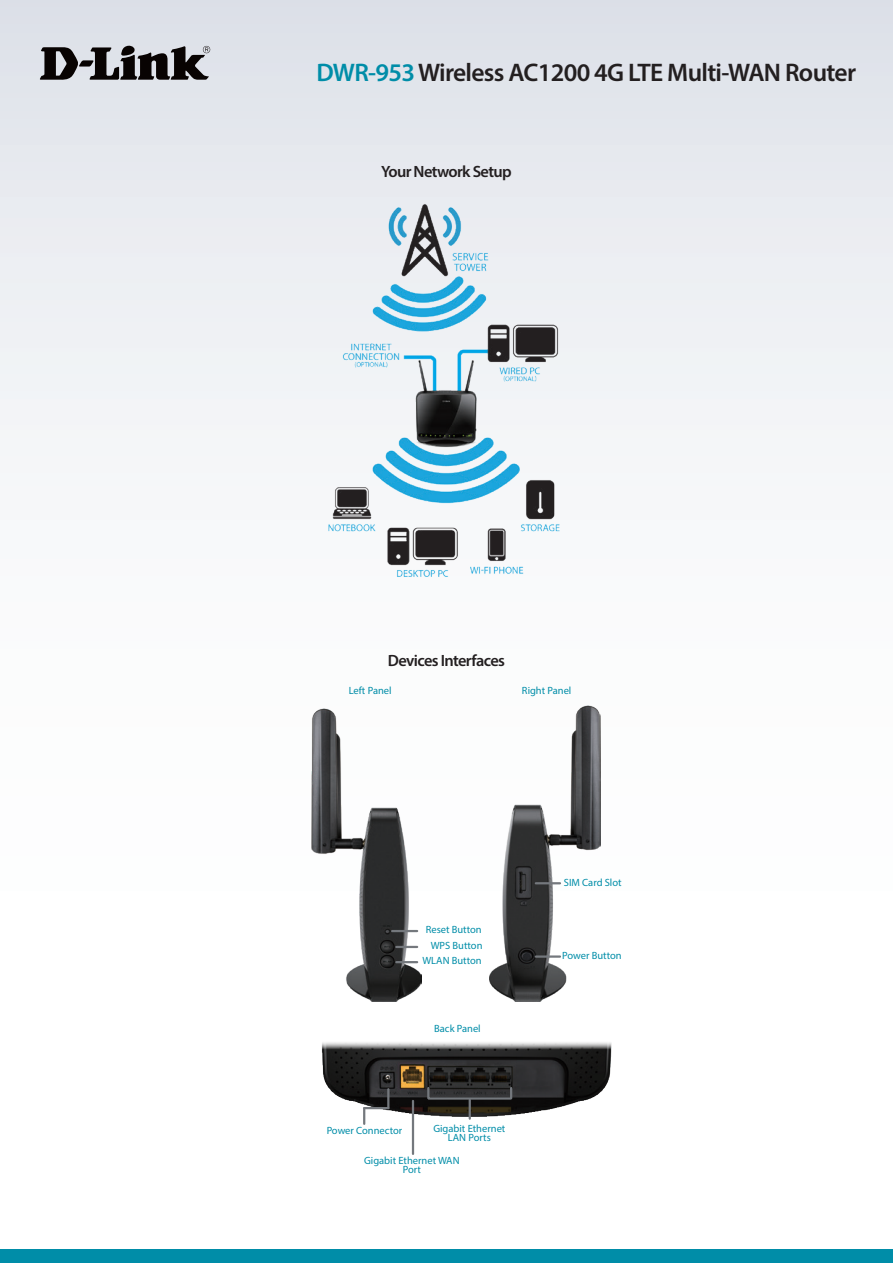
<style>
.page{position:relative;width:893px;height:1263px;background:#fff}
.page>*{position:absolute;margin:0;border:0;box-sizing:border-box;transform-origin:0 0}
.t1{font:600 25.5px "Myriad Pro";letter-spacing:-.025em;color:#231f20}
.Image_Title{font:600 16.35px "Myriad Pro";letter-spacing:-.04em;color:#231f20}
.Image_Label_Title{font:10.5px/9px "Myriad Pro";color:#008da8;text-align:center}
.s1{color:#008da8}
</style>
<div class="page">
<div style="left:0;top:0;width:893px;height:1084px;background:linear-gradient(to bottom,#e3e6ec,#fff)"></div>
<div style="left:0;top:1249px;width:893px;height:14px;background:#008da8"></div>
<svg style="left:40px;top:46px;width:170px;height:34px"></svg>
<img style="left:314px;top:177px;width:268px;height:439px">
<img style="left:311px;top:708px;width:111px;height:294px">
<hr style="left:392px;top:930px;width:25px;height:2px;background:#74787d">
<hr style="left:396px;top:946px;width:21px;height:2px;background:#74787d">
<hr style="left:396px;top:961px;width:21px;height:2px;background:#74787d">
<img style="left:490px;top:706px;width:110px;height:296px">
<hr style="left:536px;top:955px;width:24px;height:3px;background:#74787d">
<hr style="left:536px;top:882px;width:24px;height:2px;background:#74787d">
<img style="left:321px;top:1041px;width:291px;height:75px">
<svg style="left:363px;top:1108px;width:2px;height:16px"></svg>
<div style="left:427px;top:1087px;width:85px;height:13px;border:2px solid #74787d"></div>
<hr style="left:364px;top:1107px;width:24px;height:2px;background:#74787d">
<svg style="left:387px;top:1089px;width:2px;height:19px"></svg>
<svg style="left:469px;top:1100px;width:2px;height:19px"></svg>
<hr style="left:412px;top:1101px;width:2px;height:53px;background:#74787d">
<h1 class="t1" style="left:316px;top:56px;width:541px"><span class="s1">DWR-953</span> Wireless AC1200 4G LTE Multi-WAN Router</h1>
<p class="Image_Title" style="left:381px;top:161px;width:132px">Your Network Setup</p>
<p class="Image_Title" style="left:388px;top:650px;width:119px">Devices Interfaces</p>
<p class="Image_Label_Title" style="left:349px;top:685px;width:44px">Left Panel</p>
<p class="Image_Label_Title" style="left:522px;top:685px;width:51px">Right Panel</p>
<p class="Image_Label_Title" style="left:426px;top:925px;width:58px">Reset Button</p>
<p class="Image_Label_Title" style="left:422px;top:956px;width:61px">WLAN Button</p>
<p class="Image_Label_Title" style="left:431px;top:941px;width:53px">WPS Button</p>
<p class="Image_Label_Title" style="left:434px;top:1023px;width:48px">Back Panel</p>
<p class="Image_Label_Title" style="left:433px;top:1124px;width:74px">Gigabit Ethernet<br>LAN Ports</p>
<p class="Image_Label_Title" style="left:327px;top:1126px;width:77px">Power Connector</p>
<p class="Image_Label_Title" style="left:364px;top:1156px;width:97px">Gigabit Ethernet WAN<br>Port</p>
<p class="Image_Label_Title" style="left:564px;top:877px;width:59px">SIM Card Slot</p>
<p class="Image_Label_Title" style="left:562px;top:951px;width:61px">Power Button</p>
</div>
